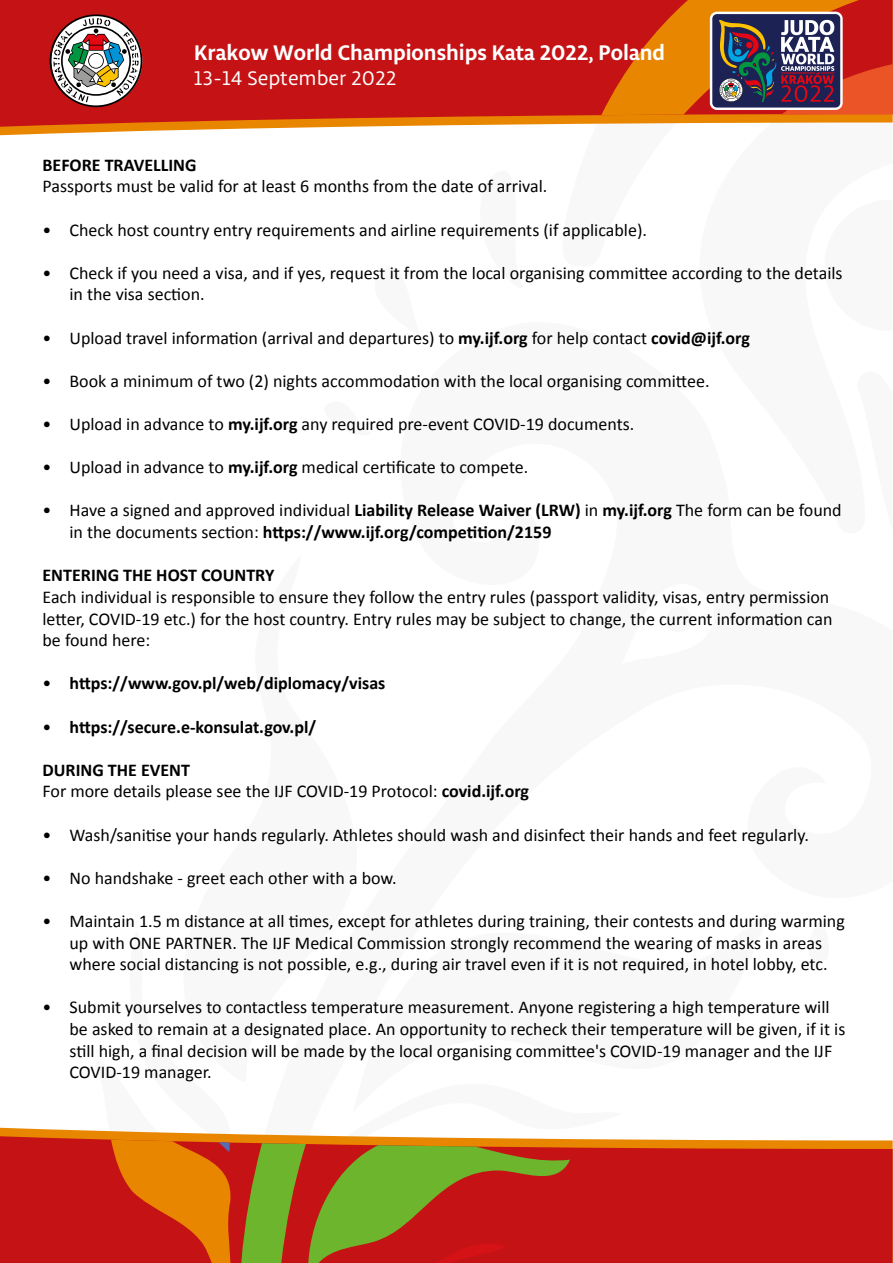
<style>
.page{position:relative;width:893px;height:1263px;background:#fff}
.page>*{position:absolute;margin:0;border:0;box-sizing:border-box;transform-origin:0 0}
.t1{font:700 22.5px "Libertad";color:#fff}
.t2{font:21px "Libertad";color:#fff}
.t3{font:18px/21.6px "Calibri";color:#000}
.t4{font:700 18px "Calibri";color:#000}
.s1{font-weight:700}
.s2{font-weight:400}
</style>
<div class="page">
<svg style="left:0;top:1128px;width:241px;height:8px"></svg>
<svg style="left:0;top:1136px;width:893px;height:126px;background:#c81f19"></svg>
<svg style="left:241px;top:1134px;width:381px;height:128px;background:#a95922"></svg>
<svg style="left:90px;top:1128px;width:144px;height:134px;background:#d75212"></svg>
<svg style="left:0;top:127px;width:330px;height:8px"></svg>
<svg style="left:0;top:0;width:893px;height:127px;background:#c92218"></svg>
<svg style="left:50px;top:14px;width:92px;height:93px"></svg>
<svg style="left:601px;top:0;width:292px;height:115px;background:#aa5334"></svg>
<p class="t1" style="left:194px;top:38px;width:472px">Krakow World Championships Kata 2022, Poland</p>
<p class="t2" style="left:194px;top:66px;width:204px">13-14 September 2022</p>
<p class="t4" style="left:43px;top:152px;width:155px">BEFORE TRAVELLING</p>
<p class="t3" style="left:43px;top:175px;width:506px">Passports must be valid for at least 6 months from the date of arrival.</p>
<p class="t3" style="left:43px;top:218px;width:606px">• Check host country entry requirements and airline requirements (if applicable).</p>
<p class="t3" style="left:70px;top:261px;width:775px;text-indent:-27px">• Check if you need a visa, and if yes, request it from the local organising committee according to the details in the visa section.</p>
<p class="t3" style="left:43px;top:326px;width:709px">• Upload travel information (arrival and departures) to <span class="s1">my.ijf.org</span> for help contact <span class="s1">covid@ijf.org</span></p>
<p class="t3" style="left:43px;top:369px;width:668px">• Book a minimum of two (2) nights accommodation with the local organising committee.</p>
<p class="t3" style="left:43px;top:412px;width:593px">• Upload in advance to <span class="s1">my.ijf.org</span> any required pre-event COVID-19 documents.</p>
<p class="t3" style="left:43px;top:456px;width:487px">• Upload in advance to <span class="s1">my.ijf.org</span> medical certificate to compete.</p>
<p class="t3" style="left:70px;top:499px;width:774px;text-indent:-27px">• Have a signed and approved individual <span class="s1">Liability Release Waiver (LRW)</span> in <span class="s1">my.ijf.org</span> The form can be found in the documents section: <span class="s1">https://www.ijf.org/competition/2159</span></p>
<p class="t4" style="left:43px;top:563px;width:233px">ENTERING THE HOST COUNTRY</p>
<p class="t3" style="left:43px;top:585px;width:791px">Each individual is responsible to ensure they follow the entry rules (passport validity, visas, entry permission letter, COVID-19 etc.) for the host country. Entry rules may be subject to change, the current information can be found here:</p>
<p class="t4" style="left:43px;top:671px;width:344px"><span class="s2">•</span> https://www.gov.pl/web/diplomacy/visas</p>
<p class="t4" style="left:43px;top:714px;width:275px"><span class="s2">•</span> https://secure.e-konsulat.gov.pl/</p>
<p class="t3" style="left:43px;top:758px;width:488px"><span class="s1">DURING THE EVENT<br></span>For more details please see the IJF COVID-19 Protocol: <span class="s1">covid.ijf.org</span></p>
<p class="t3" style="left:43px;top:823px;width:768px">• Wash/sanitise your hands regularly. Athletes should wash and disinfect their hands and feet regularly.</p>
<p class="t3" style="left:43px;top:866px;width:356px">• No handshake - greet each other with a bow.</p>
<p class="t3" style="left:43px;top:909px;width:804px;text-align:center">• Maintain 1.5 m distance at all times, except for athletes during training, their contests and during warming up with ONE PARTNER. The IJF Medical Commission strongly recommend the wearing of masks in areas where social distancing is not possible, e.g., during air travel even if it is not required, in hotel lobby, etc.</p>
<p class="t3" style="left:70px;top:996px;width:777px;text-indent:-27px">• Submit yourselves to contactless temperature measurement. Anyone registering a high temperature will be asked to remain at a designated place. An opportunity to recheck their temperature will be given, if it is still high, a final decision will be made by the local organising committee's COVID-19 manager and the IJF COVID-19 manager.</p>
</div>
